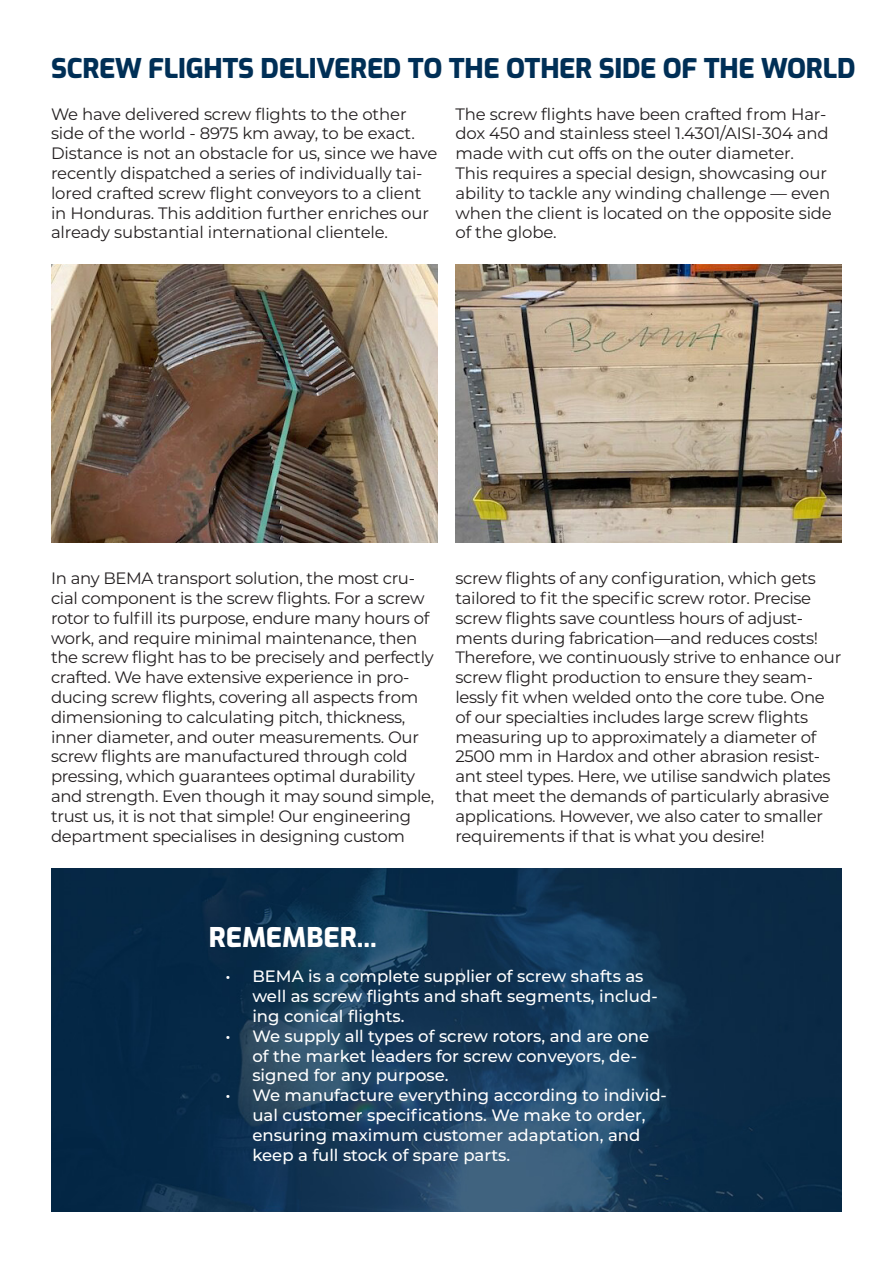
<style>
.page{position:relative;width:893px;height:1263px;background:#fff}
.page>*{position:absolute;margin:0;border:0;box-sizing:border-box;transform-origin:0 0}
.t1{font:800 27px "Exo";letter-spacing:-.01em;color:#002f56}
.t2{font:800 27px "Exo";color:#fff}
.t3{font:16.5px/19.8px "Montserrat";letter-spacing:-.02em;color:#231f20}
.t4{font:500 16.5px/19.8px "Montserrat";color:#fff}
</style>
<div class="page">
<img style="left:51px;top:868px;width:791px;height:344px">
<img style="left:455px;top:265px;width:387px;height:278px">
<img style="left:51px;top:265px;width:386px;height:278px">
<p class="t1" style="left:51px;top:49px;width:806px">SCREW FLIGHTS DELIVERED TO THE OTHER SIDE OF THE WORLD</p>
<p class="t3" style="left:51px;top:103px;width:388px">We have delivered screw flights to the other side of the world - 8975 km away, to be exact.<br>Distance is not an obstacle for us, since we have recently dispatched a series of individually tai&shy;lored crafted screw flight conveyors to a client in Honduras. This addition further enriches our already substantial international clientele.</p>
<p class="t3" style="left:455px;top:103px;width:378px">The screw flights have been crafted from Har&shy;dox 450 and stainless steel 1.4301/AISI-304 and made with cut offs on the outer diameter.<br>This requires a special design, showcasing our ability to tackle any winding challenge — even when the client is located on the opposite side of the globe.</p>
<p class="t3" style="left:51px;top:568px;width:385px">In any BEMA transport solution, the most cru&shy;cial component is the screw flights. For a screw rotor to fulfill its purpose, endure many hours of work, and require minimal maintenance, then the screw flight has to be precisely and perfectly crafted. We have extensive experience in pro&shy;ducing screw flights, covering all aspects from dimensioning to calculating pitch, thickness, inner diameter, and outer measurements. Our screw flights are manufactured through cold pressing, which guarantees optimal durability and strength. Even though it may sound simple, trust us, it is not that simple! Our engineering department specialises in designing custom</p>
<p class="t3" style="left:455px;top:568px;width:387px">screw flights of any configuration, which gets tailored to fit the specific screw rotor. Precise screw flights save countless hours of adjust&shy;ments during fabrication—and reduces costs!<br>Therefore, we continuously strive to enhance our screw flight production to ensure they seam&shy;lessly fit when welded onto the core tube. One of our specialties includes large screw flights measuring up to approximately a diameter of 2500 mm in Hardox and other abrasion resist&shy;ant steel types. Here, we utilise sandwich plates that meet the demands of particularly abrasive applications. However, we also cater to smaller requirements if that is what you desire!</p>
<p class="t2" style="left:209px;top:917px;width:170px">REMEMBER...</p>
<p class="t4" style="left:252px;top:966px;width:407px;text-indent:-27px">• BEMA is a complete supplier of screw shafts as well as screw flights and shaft segments, includ&shy;ing conical flights.</p>
<p class="t4" style="left:252px;top:1025px;width:398px;text-indent:-27px">• We supply all types of screw rotors, and are one of the market leaders for screw conveyors, de&shy;signed for any purpose.</p>
<p class="t4" style="left:252px;top:1085px;width:416px;text-indent:-27px">• We manufacture everything according to individ&shy;ual customer specifications. We make to order, ensuring maximum customer adaptation, and keep a full stock of spare parts.</p>
</div>
